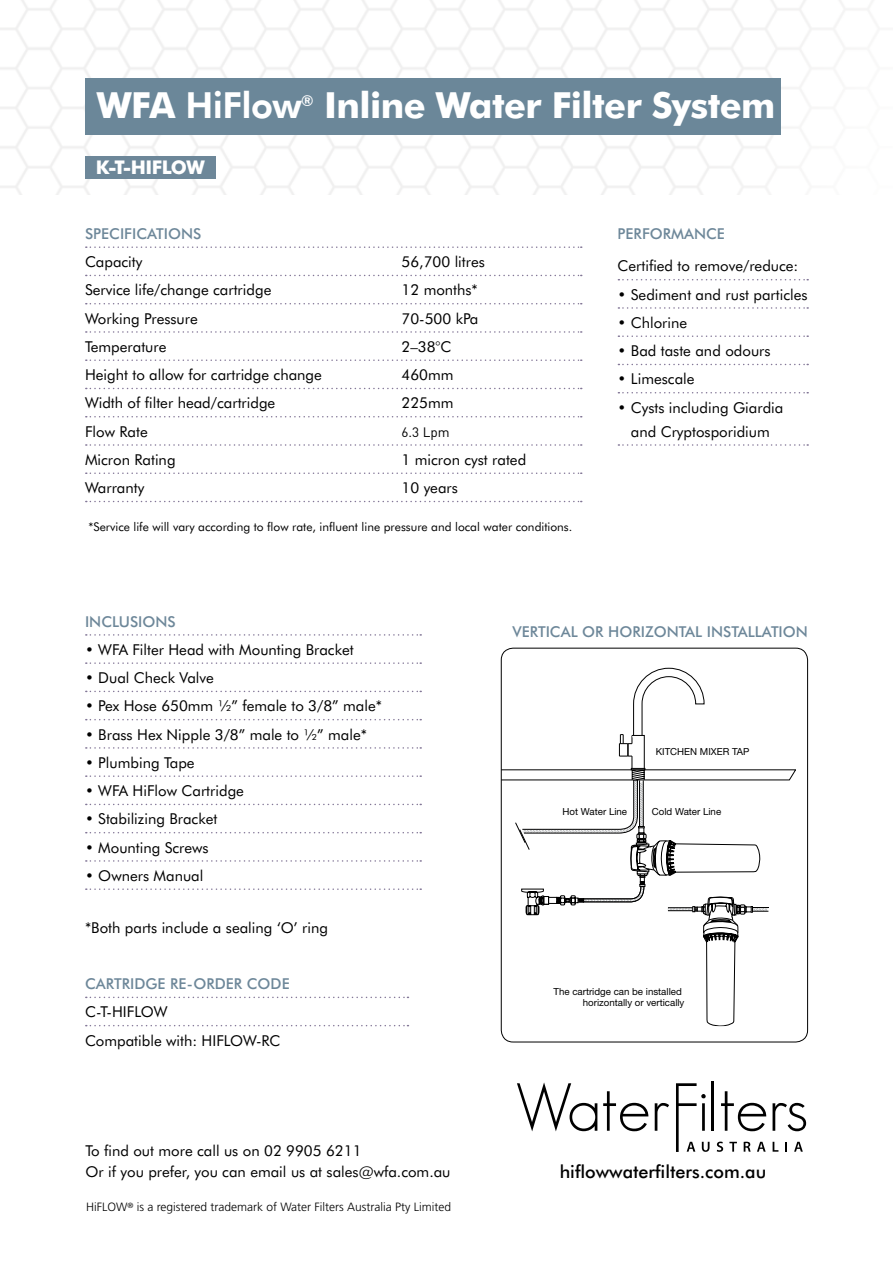
<style>
.page{position:relative;width:893px;height:1263px;background:#fff}
.page>*{position:absolute;margin:0;border:0;box-sizing:border-box;transform-origin:0 0}
.t1{font:700 36px "Futura BT";letter-spacing:-.015em;color:#fff}
.t2{font:800 36px "Futura BT";letter-spacing:-.015em;color:#fff}
.t3{font:700 18.9px "Futura BT";letter-spacing:-.025em;color:#fff}
.t4{font:500 18px "Futura BT";color:#000}
.t5{font:15px/24px "Futura BT";color:#000}
.t6{font:500 15px "Futura BT";color:#6d8799}
.t7{font:800 15px "Futura BT";color:#fff}
.t8{font:13.5px "DINOT";color:#000}
.t9{font:12px "Futura BT";color:#000}
.t10{font:300 12px "Frutiger";color:#000}
.t11{font:9.75px/11.7px "Helvetica Neue";color:#000;text-align:right}
.s1{font-weight:700}
</style>
<div class="page">
<svg style="left:503px;top:668px;width:293px;height:358px"></svg>
<div style="left:501px;top:648px;width:307px;height:394px;border:1px solid #000;border-radius:12px"></div>
<svg style="left:86px;top:246px;width:496px;height:2px"></svg>
<svg style="left:86px;top:275px;width:496px;height:1px"></svg>
<svg style="left:86px;top:303px;width:496px;height:1px"></svg>
<svg style="left:86px;top:331px;width:496px;height:2px"></svg>
<svg style="left:86px;top:359px;width:496px;height:2px"></svg>
<svg style="left:86px;top:388px;width:496px;height:1px"></svg>
<svg style="left:86px;top:416px;width:496px;height:1px"></svg>
<svg style="left:86px;top:444px;width:496px;height:2px"></svg>
<svg style="left:86px;top:472px;width:496px;height:2px"></svg>
<svg style="left:86px;top:501px;width:496px;height:1px"></svg>
<svg style="left:618px;top:279px;width:190px;height:1px"></svg>
<svg style="left:618px;top:307px;width:190px;height:2px"></svg>
<svg style="left:618px;top:335px;width:190px;height:2px"></svg>
<svg style="left:618px;top:364px;width:190px;height:1px"></svg>
<svg style="left:618px;top:392px;width:190px;height:1px"></svg>
<svg style="left:618px;top:444px;width:190px;height:2px"></svg>
<svg style="left:517px;top:1082px;width:80px;height:49px"></svg>
<svg style="left:603px;top:1091px;width:45px;height:40px"></svg>
<svg style="left:655px;top:1103px;width:14px;height:28px"></svg>
<hr style="left:711px;top:1081px;width:3px;height:50px;background:#000">
<svg style="left:721px;top:1091px;width:45px;height:40px"></svg>
<svg style="left:772px;top:1103px;width:34px;height:28px"></svg>
<svg style="left:676px;top:1083px;width:33px;height:69px"></svg>
<svg style="left:717px;top:1141px;width:6px;height:11px"></svg>
<svg style="left:729px;top:1142px;width:8px;height:10px"></svg>
<svg style="left:744px;top:1142px;width:7px;height:10px"></svg>
<svg style="left:757px;top:1142px;width:9px;height:10px"></svg>
<svg style="left:773px;top:1142px;width:5px;height:10px"></svg>
<svg style="left:785px;top:1142px;width:2px;height:10px"></svg>
<svg style="left:794px;top:1142px;width:9px;height:10px"></svg>
<svg style="left:86px;top:997px;width:322px;height:1px"></svg>
<svg style="left:86px;top:1025px;width:322px;height:1px"></svg>
<div style="left:85px;top:78px;width:696px;height:57px;background:#6b8799"></div>
<div style="left:85px;top:156px;width:131px;height:23px;background:#6d8799"></div>
<svg style="left:86px;top:634px;width:335px;height:2px"></svg>
<svg style="left:86px;top:662px;width:335px;height:2px"></svg>
<svg style="left:86px;top:691px;width:335px;height:1px"></svg>
<svg style="left:86px;top:719px;width:335px;height:1px"></svg>
<svg style="left:86px;top:747px;width:335px;height:2px"></svg>
<svg style="left:86px;top:775px;width:335px;height:2px"></svg>
<svg style="left:86px;top:804px;width:335px;height:1px"></svg>
<svg style="left:86px;top:832px;width:335px;height:1px"></svg>
<svg style="left:86px;top:860px;width:335px;height:2px"></svg>
<svg style="left:86px;top:888px;width:335px;height:2px"></svg>
<h1 class="t2" style="left:97px;top:83px;width:207px"><span class="s1">WFA</span> HiFlow</h1>
<p class="t7" style="left:301px;top:92px;width:14px">®</p>
<h1 class="t1" style="left:324px;top:83px;width:453px">Inline Water Filter System</h1>
<p class="t3" style="left:96px;top:155px;width:110px">K-T-HIFLOW</p>
<p class="t6" style="left:85px;top:224px;width:118px">SPECIFICATIONS</p>
<p class="t5" style="left:85px;top:250px;width:59px">Capacity</p>
<p class="t5" style="left:402px;top:250px;width:85px">56,700 litres</p>
<p class="t5" style="left:85px;top:278px;width:188px">Service life/change cartridge</p>
<p class="t5" style="left:402px;top:278px;width:78px">12 months*</p>
<p class="t5" style="left:85px;top:306px;width:114px">Working Pressure</p>
<p class="t5" style="left:402px;top:306px;width:78px">70-500 kPa</p>
<p class="t5" style="left:85px;top:334px;width:83px">Temperature</p>
<p class="t5" style="left:402px;top:334px;width:51px">2–38°C</p>
<p class="t5" style="left:85px;top:363px;width:238px">Height to allow for cartridge change</p>
<p class="t5" style="left:402px;top:363px;width:53px">460mm</p>
<p class="t5" style="left:85px;top:391px;width:192px">Width of filter head/cartridge</p>
<p class="t5" style="left:402px;top:391px;width:53px">225mm</p>
<p class="t5" style="left:85px;top:419px;width:64px">Flow Rate</p>
<p class="t8" style="left:402px;top:421px;width:50px">6.3 Lpm</p>
<p class="t5" style="left:85px;top:447px;width:92px">Micron Rating</p>
<p class="t5" style="left:402px;top:447px;width:126px">1 micron cyst rated</p>
<p class="t5" style="left:85px;top:476px;width:61px">Warranty</p>
<p class="t5" style="left:402px;top:476px;width:58px">10 years</p>
<p class="t9" style="left:89px;top:519px;width:485px">*Service life will vary according to flow rate, influent line pressure and local water conditions.</p>
<p class="t6" style="left:618px;top:224px;width:109px">PERFORMANCE</p>
<p class="t5" style="left:618px;top:254px;width:182px">Certified to remove/reduce:</p>
<p class="t5" style="left:618px;top:282px;width:191px">• Sediment and rust particles</p>
<p class="t5" style="left:618px;top:310px;width:71px">• Chlorine</p>
<p class="t5" style="left:618px;top:339px;width:154px">• Bad taste and odours</p>
<p class="t5" style="left:618px;top:367px;width:78px">• Limescale</p>
<p class="t5" style="left:618px;top:395px;width:167px;text-align:center">• Cysts including Giardia and Cryptosporidium</p>
<p class="t6" style="left:85px;top:612px;width:92px">INCLUSIONS</p>
<p class="t5" style="left:85px;top:637px;width:270px">• WFA Filter Head with Mounting Bracket</p>
<p class="t5" style="left:85px;top:665px;width:130px">• Dual Check Valve</p>
<p class="t5" style="left:85px;top:694px;width:298px">• Pex Hose 650mm ½” female to 3/8” male*</p>
<p class="t5" style="left:85px;top:722px;width:283px">• Brass Hex Nipple 3/8” male to ½” male*</p>
<p class="t5" style="left:85px;top:750px;width:111px">• Plumbing Tape</p>
<p class="t5" style="left:85px;top:778px;width:160px">• WFA HiFlow Cartridge</p>
<p class="t5" style="left:85px;top:807px;width:134px">• Stabilizing Bracket</p>
<p class="t5" style="left:85px;top:835px;width:125px">• Mounting Screws</p>
<p class="t5" style="left:85px;top:863px;width:120px">• Owners Manual</p>
<p class="t5" style="left:85px;top:915px;width:245px">*Both parts include a sealing ‘O’ ring</p>
<p class="t6" style="left:85px;top:974px;width:206px">CARTRIDGE RE-ORDER CODE</p>
<p class="t5" style="left:85px;top:998px;width:197px;line-height:28.2px">C-T-HIFLOW<br>Compatible with: HIFLOW-RC</p>
<p class="t5" style="left:85px;top:1140px;width:367px;line-height:21px">To find out more call us on 02 9905 6211<br>Or if you prefer, you can email us at sales@wfa.com.au</p>
<p class="t10" style="left:86px;top:1200px;width:367px">HiFLOW<sup>®</sup> is a registered trademark of Water Filters Australia Pty Limited</p>
<p class="t6" style="left:512px;top:622px;width:297px">VERTICAL OR HORIZONTAL INSTALLATION</p>
<p class="t11" style="left:656px;top:745px;width:95px">KITCHEN MIXER TAP</p>
<p class="t11" style="left:563px;top:805px;width:66px">Hot Water Line</p>
<p class="t11" style="left:652px;top:805px;width:71px">Cold Water Line</p>
<p class="t11" style="left:553px;top:985px;width:133px">The cartridge can be installed horizontally or vertically</p>
<p class="t4" style="left:560px;top:1160px;width:208px">hiflowwaterfilters.com.au</p>
</div>
